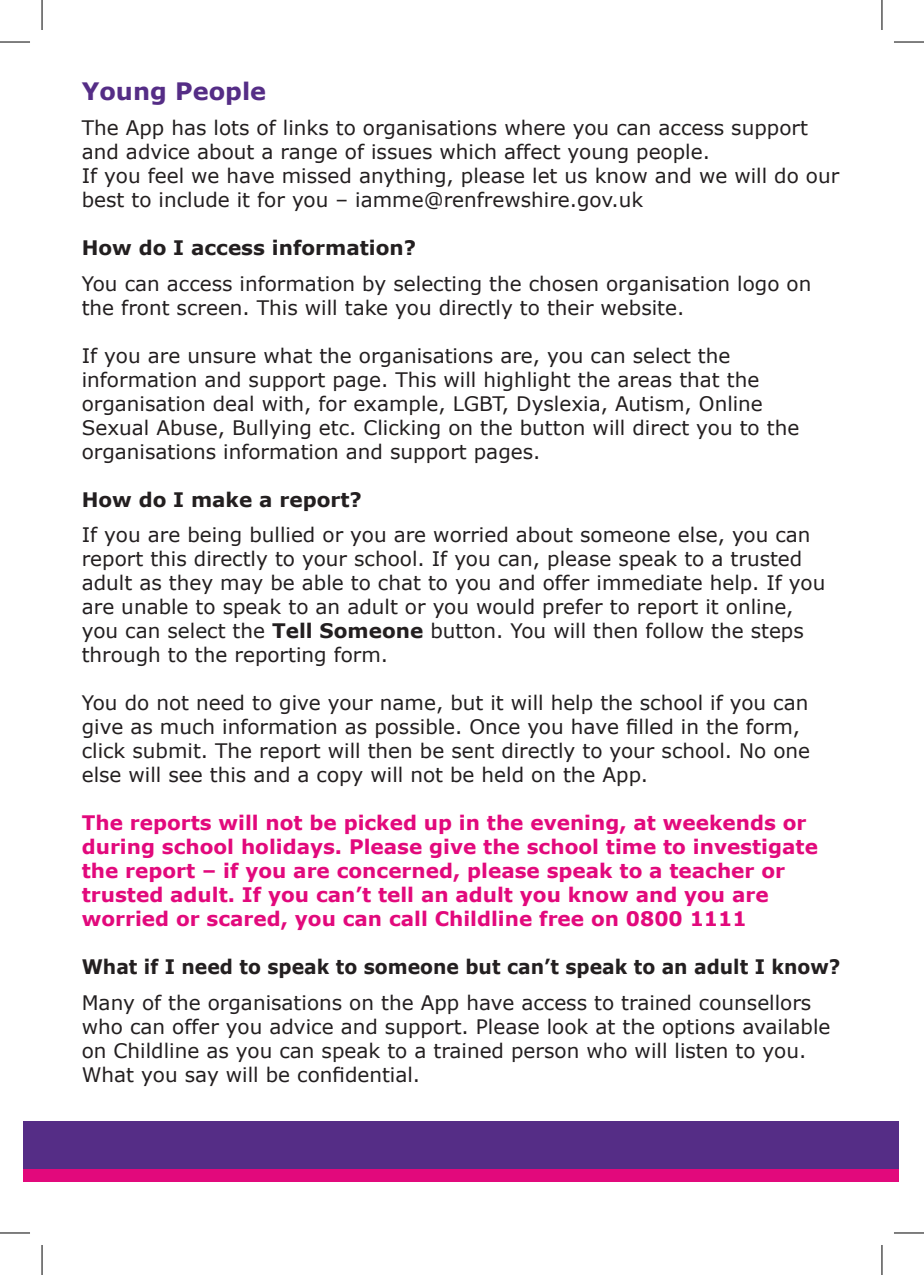
<style>
.page{position:relative;width:924px;height:1275px;background:#fff}
.page>*{position:absolute;margin:0;border:0;box-sizing:border-box;transform-origin:0 0}
.t1{font:700 24px "Verdana";color:#552d86}
.t2{font:20px/24px "Verdana";color:#231f20}
.t3{font:700 20px/24px "Verdana";color:#e2097c}
.t4{font:700 20px "Verdana";color:#231f20;scale:.94 1}
.t5{font:700 20px "Verdana";color:#231f20}
.s1{font-weight:700}
</style>
<div class="page">
<div style="left:24px;top:1121px;width:874px;height:48px;background:#552d86"></div>
<div style="left:24px;top:1169px;width:874px;height:13px;background:#e2097c"></div>
<hr style="left:0;top:42px;width:30px;height:1px;background:#000">
<hr style="left:893px;top:42px;width:30px;height:1px;background:#000">
<hr style="left:0;top:1232px;width:30px;height:1px;background:#000">
<hr style="left:893px;top:1232px;width:30px;height:1px;background:#000">
<hr style="left:42px;top:0;width:1px;height:30px;background:#000">
<hr style="left:42px;top:1245px;width:1px;height:30px;background:#000">
<hr style="left:881px;top:0;width:1px;height:30px;background:#000">
<hr style="left:881px;top:1245px;width:1px;height:30px;background:#000">
<p class="t1" style="left:82px;top:76px;width:186px">Young People</p>
<p class="t2" style="left:82px;top:116px;width:727px">The App has lots of links to organisations where you can access support and advice about a range of issues which affect young people.</p>
<p class="t2" style="left:82px;top:164px;width:758px">If you feel we have missed anything, please let us know and we will do our best to include it for you – iamme@renfrewshire.gov.uk</p>
<p class="t5" style="left:82px;top:235px;width:335px">How do I access information?</p>
<p class="t2" style="left:82px;top:272px;width:730px">You can access information by selecting the chosen organisation logo on the front screen. This will take you directly to their website.</p>
<p class="t2" style="left:82px;top:344px;width:718px">If you are unsure what the organisations are, you can select the information and support page. This will highlight the areas that the organisation deal with, for example, LGBT, Dyslexia, Autism, Online Sexual Abuse, Bullying etc. Clicking on the button will direct you to the organisations information and support pages.</p>
<p class="t5" style="left:82px;top:486px;width:281px">How do I make a report?</p>
<p class="t2" style="left:82px;top:523px;width:744px">If you are being bullied or you are worried about someone else, you can report this directly to your school. If you can, please speak to a trusted adult as they may be able to chat to you and offer immediate help. If you are unable to speak to an adult or you would prefer to report it online, you can select the <span class="s1">Tell Someone</span> button. You will then follow the steps through to the reporting form.</p>
<p class="t2" style="left:82px;top:691px;width:729px">You do not need to give your name, but it will help the school if you can give as much information as possible. Once you have filled in the form, click submit. The report will then be sent directly to your school. No one else will see this and a copy will not be held on the App.</p>
<p class="t3" style="left:82px;top:811px;width:737px">The reports will not be picked up in the evening, at weekends or during school holidays. Please give the school time to investigate the report – if you are concerned, please speak to a teacher or trusted adult. If you can’t tell an adult you know and you are worried or scared, you can call Childline free on 0800 1111</p>
<p class="t4" style="left:82px;top:954px;width:808px">What if I need to speak to someone but can’t speak to an adult I know?</p>
<p class="t2" style="left:82px;top:990px;width:749px">Many of the organisations on the App have access to trained counsellors who can offer you advice and support. Please look at the options available on Childline as you can speak to a trained person who will listen to you.<br>What you say will be confidential.</p>
</div>
